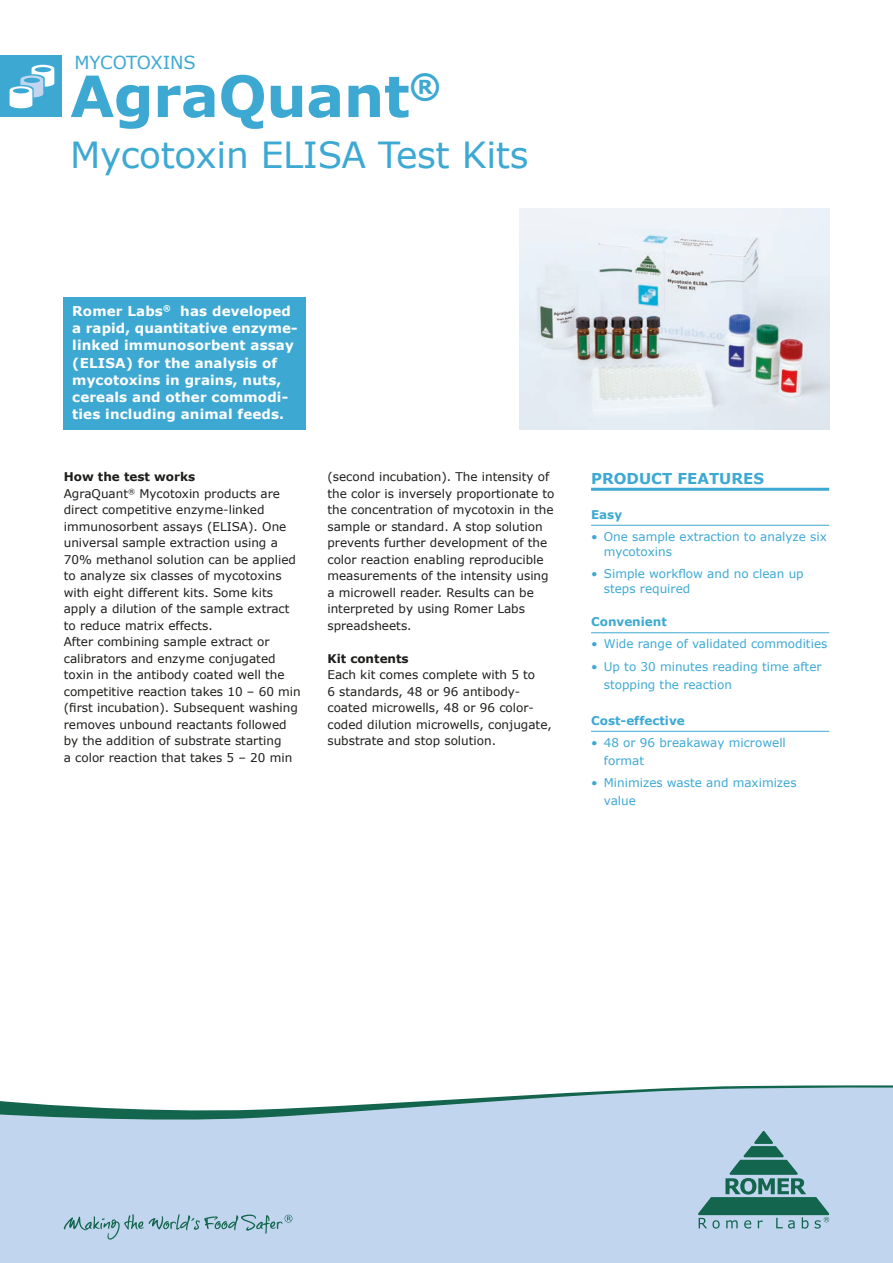
<style>
.page{position:relative;width:893px;height:1263px;background:#fff}
.page>*{position:absolute;margin:0;border:0;box-sizing:border-box;transform-origin:0 0}
.t1{font:700 57px "Verdana";letter-spacing:-.01em;color:#3da9d3}
.t2{font:36px "Verdana";letter-spacing:-.01em;color:#3da9d3}
.t3{font:18px "Verdana";letter-spacing:-.01em;color:#3da9d3}
.t4{font:700 15px "Verdana";color:#3da9d3}
.t5{font:700 13.5px/17.2px "Verdana";letter-spacing:.01em;color:#fff}
.t6{font:12px/16.5px "Verdana";color:#1d1d1b}
.t7{font:12px/18px "Verdana";color:#3da9d3}
.t8{font:700 12px "Verdana";color:#3da9d3}
.t9{font:700 12px "Verdana";color:#1d1d1b}
.s1{font-weight:700}
</style>
<div class="page">
<img style="left:520px;top:209px;width:309px;height:220px">
<div style="left:0;top:55px;width:62px;height:62px;background:#3da9d3"></div>
<svg style="left:10px;top:65px;width:44px;height:43px"></svg>
<div style="left:64px;top:297px;width:242px;height:132px;background:#3da9d3"></div>
<hr style="left:591px;top:488px;width:238px;height:3px;background:#3da9d3">
<hr style="left:591px;top:525px;width:238px;height:1px;background:#3da9d3">
<hr style="left:591px;top:632px;width:238px;height:1px;background:#3da9d3">
<hr style="left:591px;top:731px;width:238px;height:1px;background:#3da9d3">
<div style="left:0;top:1123px;width:893px;height:140px;background:#c1d6ee"></div>
<svg style="left:0;top:1085px;width:893px;height:38px"></svg>
<svg style="left:64px;top:1214px;width:228px;height:25px;background:#a7c5d6"></svg>
<svg style="left:698px;top:1131px;width:131px;height:97px;background:#82adb4"></svg>
<h3 class="t3" style="left:74px;top:51px;width:123px">MYCOTOXINS</h3>
<h1 class="t1" style="left:70px;top:59px;width:373px">AgraQuant<sup>®</sup></h1>
<h2 class="t2" style="left:70px;top:132px;width:460px">Mycotoxin ELISA Test Kits</h2>
<p class="t5" style="left:72px;top:302px;width:227px">Romer Labs<sup>®</sup> has developed a rapid, quantitative enzyme&shy;linked immunosorbent assay (ELISA) for the analysis of mycotoxins in grains, nuts, cereals and other commodi&shy;ties including animal feeds.</p>
<p class="t6" style="left:64px;top:469px;width:239px"><span class="s1">How the test works<br></span>AgraQuant<sup>®</sup> Mycotoxin products are direct competitive enzyme-linked immunosorbent assays (ELISA). One universal sample extraction using a 70% methanol solution can be applied to analyze six classes of mycotoxins with eight different kits. Some kits apply a dilution of the sample extract to reduce matrix effects.<br>After combining sample extract or calibrators and enzyme conjugated toxin in the antibody coated well the competitive reaction takes 10 – 60 min (first incubation). Subsequent washing removes unbound reactants followed by the addition of substrate starting<br>a color reaction that takes 5 – 20 min</p>
<p class="t6" style="left:327px;top:469px;width:228px">(second incubation). The intensity of the color is inversely proportionate to the concentration of mycotoxin in the sample or standard. A stop solution prevents further development of the color reaction enabling reproducible measurements of the intensity using a microwell reader. Results can be interpreted by using Romer Labs spreadsheets.</p>
<p class="t9" style="left:327px;top:650px;width:83px">Kit contents</p>
<p class="t6" style="left:327px;top:667px;width:226px">Each kit comes complete with 5 to<br>6 standards, 48 or 96 antibody&shy;coated microwells, 48 or 96 color&shy;coded dilution microwells, conjugate, substrate and stop solution.</p>
<p class="t4" style="left:591px;top:468px;width:174px">PRODUCT FEATURES</p>
<p class="t8" style="left:591px;top:506px;width:33px">Easy</p>
<p class="t7" style="left:604px;top:529px;width:225px;line-height:15px;text-indent:-13px">• One sample extraction to analyze six mycotoxins</p>
<p class="t7" style="left:604px;top:566px;width:201px;line-height:15px;text-indent:-13px">• Simple workflow and no clean up steps required</p>
<p class="t8" style="left:591px;top:614px;width:77px">Convenient</p>
<p class="t7" style="left:591px;top:635px;width:238px">• Wide range of validated commodities</p>
<p class="t7" style="left:604px;top:657px;width:219px;text-indent:-13px">• Up to 30 minutes reading time after stopping the reaction</p>
<p class="t8" style="left:591px;top:712px;width:95px">Cost-effective</p>
<p class="t7" style="left:604px;top:734px;width:184px;text-indent:-13px">• 48 or 96 breakaway microwell format</p>
<p class="t7" style="left:604px;top:774px;width:194px;text-indent:-13px">• Minimizes waste and maximizes value</p>
</div>
